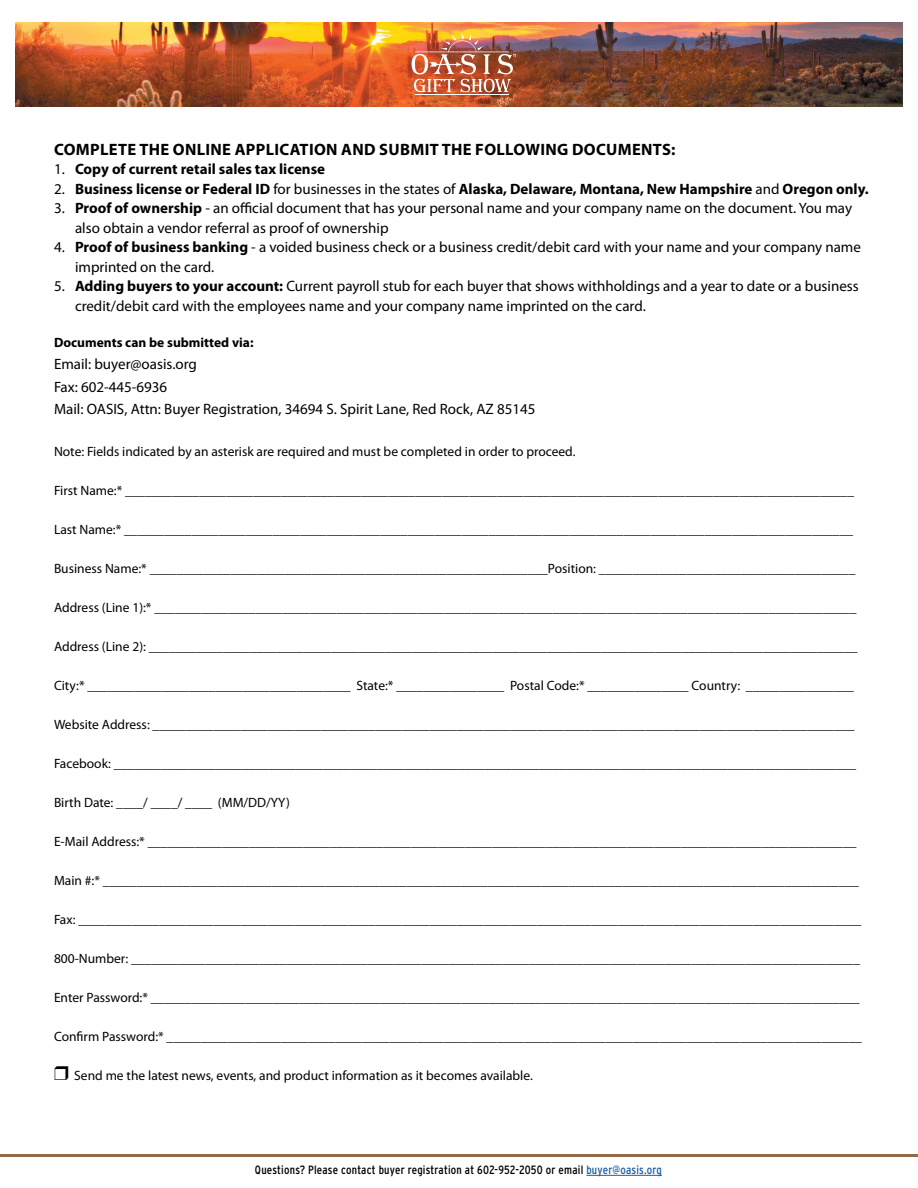
<style>
.page{position:relative;width:918px;height:1188px;background:#fff}
.page>*{position:absolute;margin:0;border:0;box-sizing:border-box;transform-origin:0 0}
.t1{font:700 16.5px "Myriad Pro";letter-spacing:.02em;color:#000}
.t2{font:15px/19.5px "Myriad Pro";color:#000}
.t3{font:700 15px "Myriad Pro";color:#000}
.t4{font:13.5px "Myriad Pro";color:#000}
.t5{font:700 13.5px "Myriad Pro";color:#000}
.t6{font:condensed 12px "Interstate";letter-spacing:.015em;color:#000}
.s1{font-weight:400}
.s2{font-weight:700}
.s3{color:#215e9e}
</style>
<div class="page">
<hr style="left:0;top:1155px;width:918px;height:2px;background:#926a48">
<img style="left:15px;top:23px;width:887px;height:84px">
<hr style="left:415px;top:94px;width:94px;height:1px;background:#fff">
<img style="left:412px;top:32px;width:104px;height:60px">
<hr style="left:586px;top:1175px;width:76px;height:1px;background:#215e9e">
<p class="t1" style="left:54px;top:139px;width:623px">COMPLETE THE ONLINE APPLICATION AND SUBMIT THE FOLLOWING DOCUMENTS:</p>
<p class="t3" style="left:54px;top:160px;width:273px"><span class="s1">1.</span> Copy of current retail sales tax license</p>
<p class="t3" style="left:54px;top:179px;width:816px"><span class="s1">2.</span> Business license or Federal ID <span class="s1">for businesses in the states of</span> Alaska, Delaware, Montana, New Hampshire <span class="s1">and</span> Oregon only.</p>
<p class="t2" style="left:75px;top:198px;width:779px;text-indent:-21px">3. <span class="s2">Proof of ownership</span> - an official document that has your personal name and your company name on the document. You may also obtain a vendor referral as proof of ownership</p>
<p class="t2" style="left:75px;top:237px;width:788px;text-indent:-21px">4. <span class="s2">Proof of business banking</span> - a voided business check or a business credit/debit card with your name and your company name imprinted on the card.</p>
<p class="t2" style="left:75px;top:276px;width:785px;text-indent:-21px">5. <span class="s2">Adding buyers to your account:</span> Current payroll stub for each buyer that shows withholdings and a year to date or a business credit/debit card with the employees name and your company name imprinted on the card.</p>
<p class="t5" style="left:54px;top:334px;width:201px">Documents can be submitted via:</p>
<p class="t2" style="left:54px;top:353px;width:483px;line-height:22.5px">Email: buyer@oasis.org<br>Fax: 602-445-6936<br>Mail: OASIS, Attn: Buyer Registration, 34694 S. Spirit Lane, Red Rock, AZ 85145</p>
<p class="t4" style="left:54px;top:444px;width:523px">Note: Fields indicated by an asterisk are required and must be completed in order to proceed.</p>
<p class="t4" style="left:54px;top:483px;width:802px">First Name:* ____________________________________________________________________________________________________________</p>
<p class="t4" style="left:54px;top:522px;width:801px">Last Name:* ____________________________________________________________________________________________________________</p>
<p class="t4" style="left:54px;top:561px;width:803px">Business Name:* ___________________________________________________________Position: ______________________________________</p>
<p class="t4" style="left:54px;top:600px;width:804px">Address (Line 1):* ________________________________________________________________________________________________________</p>
<p class="t4" style="left:54px;top:639px;width:805px">Address (Line 2): _________________________________________________________________________________________________________</p>
<p class="t4" style="left:54px;top:678px;width:801px">City:* _______________________________________ State:* ________________ Postal Code:* _______________ Country: ________________</p>
<p class="t4" style="left:54px;top:717px;width:802px">Website Address: ________________________________________________________________________________________________________</p>
<p class="t4" style="left:54px;top:756px;width:804px">Facebook: ______________________________________________________________________________________________________________</p>
<p class="t4" style="left:54px;top:795px;width:238px">Birth Date: ____/ ____/ ____ (MM/DD/YY)</p>
<p class="t4" style="left:54px;top:834px;width:804px">E-Mail Address:* _________________________________________________________________________________________________________</p>
<p class="t4" style="left:54px;top:873px;width:806px">Main #:* ________________________________________________________________________________________________________________</p>
<p class="t4" style="left:54px;top:912px;width:809px">Fax: ____________________________________________________________________________________________________________________</p>
<p class="t4" style="left:54px;top:951px;width:808px">800-Number: ____________________________________________________________________________________________________________</p>
<p class="t4" style="left:54px;top:990px;width:807px">Enter Password:* _________________________________________________________________________________________________________</p>
<p class="t4" style="left:54px;top:1029px;width:809px">Confirm Password:* _______________________________________________________________________________________________________</p>
<p class="t4" style="left:74px;top:1068px;width:460px">Send me the latest news, events, and product information as it becomes available.</p>
<p class="t6" style="left:255px;top:1163px;width:408px">Questions? Please contact buyer registration at 602-952-2050 or email <span class="s3">buyer@oasis.org</span></p>
</div>
